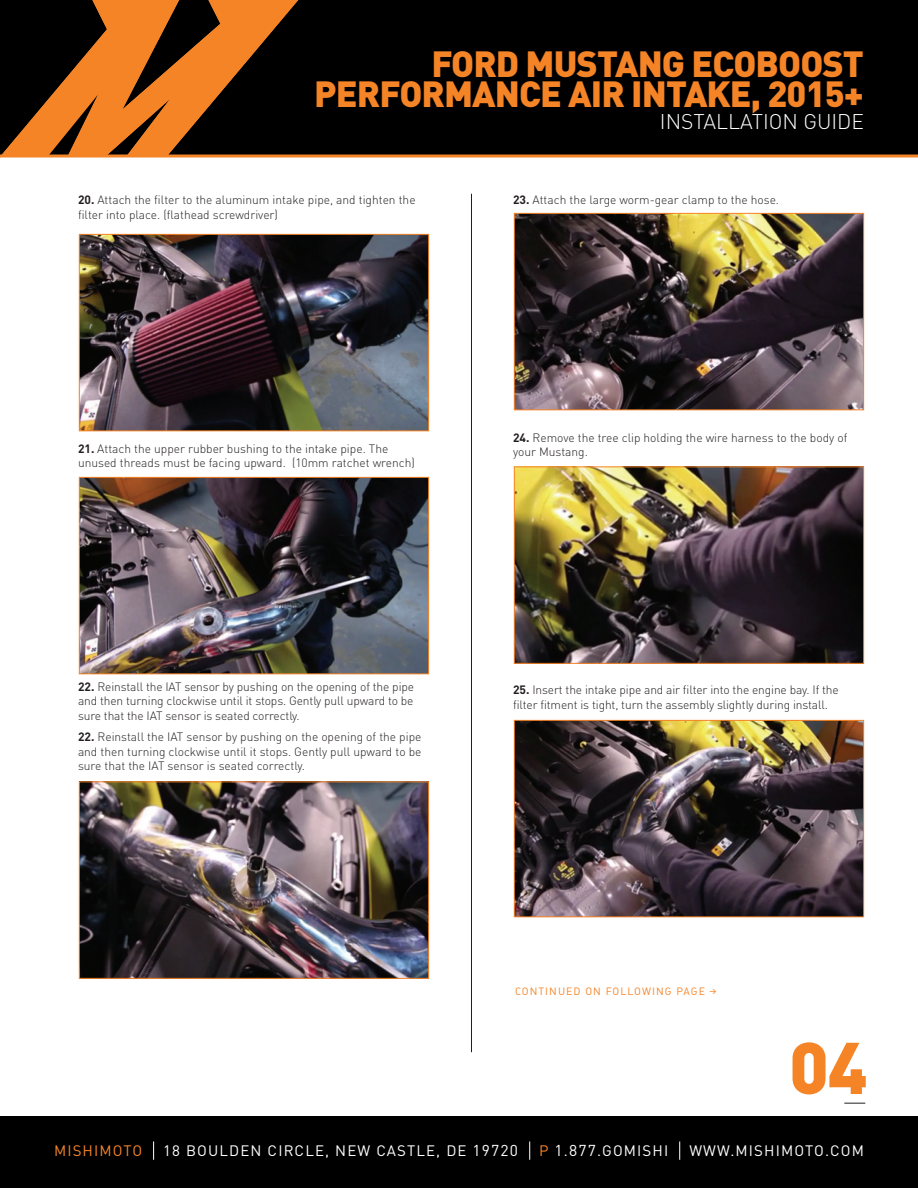
<style>
.page{position:relative;width:918px;height:1188px;background:#fff}
.page>*{position:absolute;margin:0;border:0;box-sizing:border-box;transform-origin:0 0}
.t1{font:900 72px "DIN";color:#f58427}
.t2{font:900 36px/30px "DIN";letter-spacing:-.025em;color:#f58427;text-align:right}
.t3{font:300 21px "DIN";color:#fff}
.t4{font:15px "DIN";letter-spacing:.075em;color:#fff}
.t5{font:15px "DIN";letter-spacing:.075em;color:#f58427}
.t6{font:300 12px/14.4px "DIN";color:#231f20}
.t7{font:10.5px "DIN Regular Alternate";letter-spacing:.1em;color:#f58427}
.s1{font-weight:700}
.s2{font-family:"Klavika Regular Arrows"}
.s3{font-size:15.6px}
.s4{color:#f58427}
</style>
<div class="page">
<div style="left:298px;top:0;width:620px;height:158px;background:#000001"></div>
<svg style="left:844px;top:1103px;width:21px;height:1px"></svg>
<hr style="left:471px;top:194px;width:1px;height:858px;background:#231f20">
<svg style="left:0;top:0;width:298px;height:157px;background:#774013"></svg>
<img style="left:81px;top:236px;width:346px;height:193px">
<div style="left:79px;top:234px;width:350px;height:197px;border:1px solid #f58427"></div>
<img style="left:516px;top:215px;width:346px;height:193px">
<div style="left:514px;top:213px;width:350px;height:197px;border:1px solid #f58427"></div>
<img style="left:516px;top:469px;width:346px;height:193px">
<div style="left:514px;top:467px;width:350px;height:197px;border:1px solid #f58427"></div>
<img style="left:516px;top:722px;width:346px;height:193px">
<div style="left:514px;top:720px;width:350px;height:197px;border:1px solid #f58427"></div>
<img style="left:81px;top:479px;width:346px;height:193px">
<div style="left:79px;top:477px;width:350px;height:197px;border:1px solid #f58427"></div>
<img style="left:81px;top:784px;width:346px;height:193px">
<div style="left:79px;top:782px;width:350px;height:197px;border:1px solid #f58427"></div>
<div style="left:0;top:1117px;width:918px;height:71px;background:#000001"></div>
<svg style="left:153px;top:1141px;width:1px;height:19px"></svg>
<svg style="left:529px;top:1141px;width:1px;height:19px"></svg>
<svg style="left:679px;top:1141px;width:1px;height:19px"></svg>
<h2 class="t2" style="left:314px;top:47px;width:551px">FORD MUSTANG ECOBOOST<br>PERFORMANCE AIR INTAKE, 2015+</h2>
<h3 class="t3" style="left:660px;top:108px;width:206px">INSTALLATION GUIDE</h3>
<p class="t6" style="left:78px;top:192px;width:339px"><span class="s1">20.</span> Attach the filter to the aluminum intake pipe, and tighten the filter into place. (flathead screwdriver)</p>
<p class="t6" style="left:78px;top:441px;width:338px"><span class="s1">21.</span> Attach the upper rubber bushing to the intake pipe. The unused threads must be facing upward. (10mm ratchet wrench)</p>
<p class="t6" style="left:78px;top:679px;width:338px;text-align:justify"><span class="s1">22.</span> Reinstall the IAT sensor by pushing on the opening of the pipe and then turning clockwise until it stops. Gently pull upward to be sure that the IAT sensor is seated correctly.</p>
<p class="t6" style="left:78px;top:730px;width:345px;text-align:justify"><span class="s1">22.</span> Reinstall the IAT sensor by pushing on the opening of the pipe and then turning clockwise until it stops. Gently pull upward to be sure that the IAT sensor is seated correctly.</p>
<p class="t6" style="left:513px;top:192px;width:268px"><span class="s1">23.</span> Attach the large worm-gear clamp to the hose.</p>
<p class="t6" style="left:513px;top:430px;width:336px"><span class="s1">24.</span> Remove the tree clip holding the wire harness to the body of your Mustang.</p>
<p class="t6" style="left:513px;top:683px;width:327px"><span class="s1">25.</span> Insert the intake pipe and air filter into the engine bay. If the filter fitment is tight, turn the assembly slightly during install.</p>
<p class="t7" style="left:515px;top:985px;width:203px">CONTINUED ON FOLLOWING PAGE <span class="s2">b</span></p>
<h1 class="t1" style="left:789px;top:1020px;width:80px">04</h1>
<p class="t5" style="left:54px;top:1142px;width:90px">MISHIMOTO</p>
<p class="t4" style="left:163px;top:1142px;width:356px">18 BOULDEN CI RCLE, N EW CASTLE, DE <span class="s3">19720</span></p>
<p class="t4" style="left:539px;top:1142px;width:131px"><span class="s4">P</span> <span class="s3">1</span>.<span class="s3">877</span>.GOMISHI</p>
<p class="t4" style="left:689px;top:1142px;width:15px">WWW</p>
<p class="t4" style="left:730px;top:1142px;width:135px">.MISHIMOTO.COM</p>
</div>
